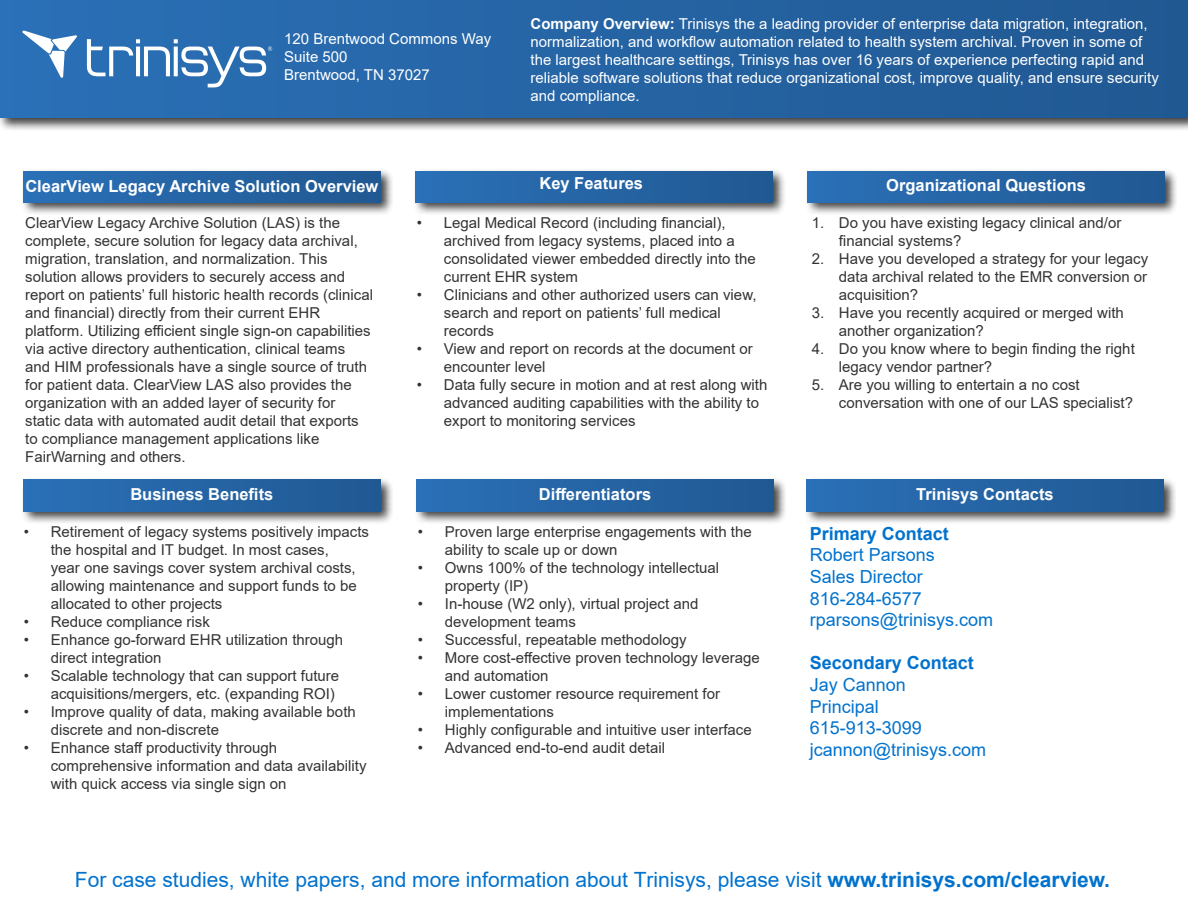
<style>
.page{position:relative;width:1188px;height:918px;background:#fff}
.page>*{position:absolute;margin:0;border:0;box-sizing:border-box;transform-origin:0 0}
.t1{font:21px "Arial";color:#0072ce}
.t2{font:18px/21.6px "Arial";color:#0072ce}
.t3{font:700 18px "Arial";color:#0072ce}
.t4{font:700 16.5px "Arial";color:#fff}
.t5{font:15px/18px "Arial";color:#333334}
.t6{font:15px/18px "Arial";color:#fff}
.s1{font-weight:700}
</style>
<div class="page">
<div style="left:0;top:0;width:1188px;height:131px;background:#000;opacity:.75"></div>
<div style="left:0;top:0;width:1188px;height:118px;background:linear-gradient(to right,#2a70b7,#205892)"></div>
<svg style="left:22px;top:30px;width:55px;height:48px"></svg>
<svg style="left:87px;top:39px;width:185px;height:48px"></svg>
<div style="left:21px;top:168px;width:372px;height:48px;background:#000;opacity:.75"></div>
<div style="left:24px;top:171px;width:356px;height:32px;background:linear-gradient(to right,#2a70b7,#205892)"></div>
<div style="left:413px;top:168px;width:372px;height:48px;background:#000;opacity:.75"></div>
<div style="left:416px;top:171px;width:356px;height:31px;background:linear-gradient(to right,#2a70b7,#205892)"></div>
<div style="left:805px;top:168px;width:372px;height:48px;background:#000;opacity:.75"></div>
<div style="left:808px;top:171px;width:356px;height:31px;background:linear-gradient(to right,#2a70b7,#205892)"></div>
<div style="left:21px;top:477px;width:372px;height:48px;background:#000;opacity:.75"></div>
<div style="left:24px;top:480px;width:356px;height:31px;background:linear-gradient(to right,#2a70b7,#205892)"></div>
<div style="left:414px;top:477px;width:372px;height:48px;background:#000;opacity:.75"></div>
<div style="left:417px;top:480px;width:356px;height:31px;background:linear-gradient(to right,#2a70b7,#205892)"></div>
<div style="left:804px;top:477px;width:372px;height:48px;background:#000;opacity:.75"></div>
<div style="left:807px;top:480px;width:356px;height:31px;background:linear-gradient(to right,#2a70b7,#205892)"></div>
<p class="t6" style="left:284px;top:30px;width:209px">120 Brentwood Commons Way<br>Suite 500<br>Brentwood, TN 37027</p>
<p class="t6" style="left:531px;top:15px;width:630px"><span class="s1">Company Overview:</span> Trinisys the a leading provider of enterprise data migration, integration, normalization, and workflow automation related to health system archival. Proven in some of the largest healthcare settings, Trinisys has over 16 years of experience perfecting rapid and reliable software solutions that reduce organizational cost, improve quality, and ensure security and compliance.</p>
<p class="t4" style="left:25px;top:174px;width:355px">ClearView Legacy Archive Solution Overview</p>
<p class="t4" style="left:539px;top:172px;width:105px">Key Features</p>
<p class="t4" style="left:886px;top:174px;width:201px">Organizational Questions</p>
<p class="t5" style="left:25px;top:214px;width:349px">ClearView Legacy Archive Solution (LAS) is the complete, secure solution for legacy data archival, migration, translation, and normalization. This solution allows providers to securely access and report on patients’ full historic health records (clinical and financial) directly from their current EHR platform. Utilizing efficient single sign-on capabilities via active directory authentication, clinical teams and HIM professionals have a single source of truth for patient data. ClearView LAS also provides the organization with an added layer of security for static data with automated audit detail that exports to compliance management applications like FairWarning and others.</p>
<p class="t4" style="left:130px;top:483px;width:145px">Business Benefits</p>
<p class="t5" style="left:51px;top:523px;width:320px;text-indent:-27px">• Retirement of legacy systems positively impacts the hospital and IT budget. In most cases,<br>year one savings cover system archival costs, allowing maintenance and support funds to be allocated to other projects</p>
<p class="t5" style="left:24px;top:613px;width:188px">• Reduce compliance risk</p>
<p class="t5" style="left:51px;top:631px;width:294px;text-indent:-27px">• Enhance go-forward EHR utilization through direct integration</p>
<p class="t5" style="left:24px;top:667px;width:317px;text-align:right">• Scalable technology that can support future acquisitions/mergers, etc. (expanding ROI)</p>
<p class="t5" style="left:51px;top:703px;width:307px;text-indent:-27px">• Improve quality of data, making available both discrete and non-discrete</p>
<p class="t5" style="left:51px;top:739px;width:317px;text-indent:-27px">• Enhance staff productivity through comprehensive information and data availability with quick access via single sign on</p>
<p class="t5" style="left:839px;top:214px;width:284px;text-indent:-27px">1. Do you have existing legacy clinical and/or financial systems?</p>
<p class="t5" style="left:839px;top:250px;width:311px;text-align:justify;text-indent:-27px">2. Have you developed a strategy for your legacy data archival related to the EMR conversion or acquisition?</p>
<p class="t5" style="left:839px;top:304px;width:287px;text-indent:-27px">3. Have you recently acquired or merged with another organization?</p>
<p class="t5" style="left:839px;top:340px;width:297px;text-indent:-27px">4. Do you know where to begin finding the right legacy vendor partner?</p>
<p class="t5" style="left:839px;top:376px;width:296px;text-indent:-27px">5. Are you willing to entertain a no cost conversation with one of our LAS specialist?</p>
<p class="t5" style="left:444px;top:214px;width:313px;text-indent:-27px">• Legal Medical Record (including financial), archived from legacy systems, placed into a consolidated viewer embedded directly into the current EHR system</p>
<p class="t5" style="left:444px;top:286px;width:314px;text-indent:-27px">• Clinicians and other authorized users can view, search and report on patients’ full medical records</p>
<p class="t5" style="left:444px;top:340px;width:311px;text-indent:-27px">• View and report on records at the document or encounter level</p>
<p class="t5" style="left:444px;top:376px;width:325px;text-indent:-27px">• Data fully secure in motion and at rest along with advanced auditing capabilities with the ability to export to monitoring services</p>
<p class="t4" style="left:539px;top:483px;width:114px">Differentiators</p>
<p class="t5" style="left:445px;top:523px;width:308px;text-indent:-27px">• Proven large enterprise engagements with the ability to scale up or down</p>
<p class="t5" style="left:445px;top:559px;width:276px;text-indent:-27px">• Owns 100% of the technology intellectual property (IP)</p>
<p class="t5" style="left:445px;top:595px;width:255px;text-indent:-27px">• In-house (W2 only), virtual project and development teams</p>
<p class="t5" style="left:418px;top:631px;width:270px">• Successful, repeatable methodology</p>
<p class="t5" style="left:445px;top:649px;width:316px;text-indent:-27px">• More cost-effective proven technology leverage and automation</p>
<p class="t5" style="left:445px;top:685px;width:277px;text-indent:-27px">• Lower customer resource requirement for implementations</p>
<p class="t5" style="left:418px;top:721px;width:335px">• Highly configurable and intuitive user interface</p>
<p class="t5" style="left:418px;top:739px;width:249px">• Advanced end-to-end audit detail</p>
<p class="t4" style="left:916px;top:483px;width:139px">Trinisys Contacts</p>
<p class="t3" style="left:810px;top:521px;width:141px">Primary Contact</p>
<p class="t2" style="left:810px;top:544px;width:185px">Robert Parsons<br>Sales Director<br>816-284-6577 rparsons@trinisys.com</p>
<p class="t3" style="left:810px;top:650px;width:166px">Secondary Contact</p>
<p class="t2" style="left:810px;top:674px;width:178px">Jay Cannon<br>Principal<br>615-913-3099 jcannon@trinisys.com</p>
<h1 class="t1" style="left:75px;top:865px;width:1037px">For case studies, white papers, and more information about Trinisys, please visit <span class="s1">www.trinisys.com/clearview.</span></h1>
</div>
